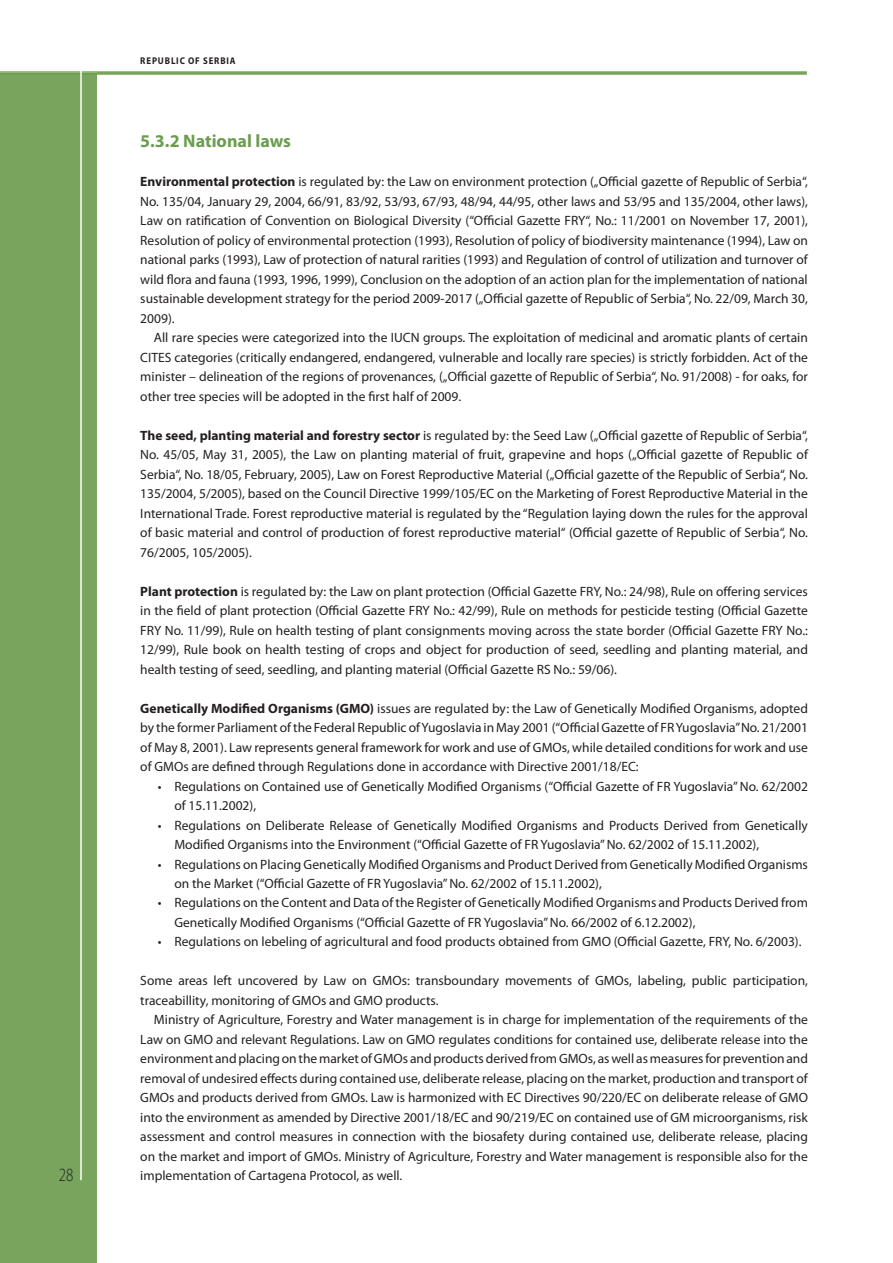
<style>
.page{position:relative;width:893px;height:1263px;background:#fff}
.page>*{position:absolute;margin:0;border:0;box-sizing:border-box;transform-origin:0 0}
.t1{font:300 18.75px "Myriad Pro";color:#231f20;scale:.8 1}
.t2{font:700 18px "Myriad Pro";color:#6c9d4f}
.t3{font:13.5px/19.5px "Myriad Pro";color:#231f20;text-align:justify}
.t4{font:700 9.75px "Myriad Pro";letter-spacing:.1em;color:#231f20;scale:.9 1}
.s1{font-weight:700}
</style>
<div class="page">
<div style="left:0;top:75px;width:97px;height:1188px;background:#78a45d"></div>
<svg style="left:0;top:71px;width:807px;height:4px;background:#8ab072"></svg>
<hr style="left:0;top:72px;width:97px;height:3px;background:#6d9e50">
<hr style="left:80px;top:64px;width:2px;height:1116px;background:#fff">
<h1 class="t1" style="left:59px;top:1163px;width:20px">28</h1>
<p class="t4" style="left:140px;top:55px;width:107px">REPUBLIC OF SERBIA</p>
<h2 class="t2" style="left:140px;top:129px;width:152px">5.3.2 National laws</h2>
<p class="t3" style="left:140px;top:172px;width:669px"><span class="s1">Environmental protection</span> is regulated by: the Law on environment protection („Official gazette of Republic of Serbia“, No. 135/04, January 29, 2004, 66/91, 83/92, 53/93, 67/93, 48/94, 44/95, other laws and 53/95 and 135/2004, other laws), Law on ratification of Convention on Biological Diversity (“Official Gazette FRY“, No.: 11/2001 on November 17, 2001), Resolution of policy of environmental protection (1993), Resolution of policy of biodiversity maintenance (1994), Law on national parks (1993), Law of protection of natural rarities (1993) and Regulation of control of utilization and turnover of wild flora and fauna (1993, 1996, 1999), Conclusion on the adoption of an action plan for the implementation of national sustainable development strategy for the period 2009-2017 („Official gazette of Republic of Serbia“, No. 22/09, March 30, 2009).</p>
<p class="t3" style="left:140px;top:328px;width:669px;text-indent:14px">All rare species were categorized into the IUCN groups. The exploitation of medicinal and aromatic plants of certain CITES categories (critically endangered, endangered, vulnerable and locally rare species) is strictly forbidden. Act of the minister – delineation of the regions of provenances, („Official gazette of Republic of Serbia“, No. 91/2008) - for oaks, for other tree species will be adopted in the first half of 2009.</p>
<p class="t3" style="left:140px;top:425px;width:669px"><span class="s1">The seed, planting material and forestry sector</span> is regulated by: the Seed Law („Official gazette of Republic of Serbia“, No. 45/05, May 31, 2005), the Law on planting material of fruit, grapevine and hops („Official gazette of Republic of Serbia“, No. 18/05, February, 2005), Law on Forest Reproductive Material („Official gazette of the Republic of Serbia“, No.<br>135/2004, 5/2005), based on the Council Directive 1999/105/EC on the Marketing of Forest Reproductive Material in the International Trade. Forest reproductive material is regulated by the “Regulation laying down the rules for the approval of basic material and control of production of forest reproductive material“ (Official gazette of Republic of Serbia“, No.<br>76/2005, 105/2005).</p>
<p class="t3" style="left:140px;top:581px;width:669px"><span class="s1">Plant protection</span> is regulated by: the Law on plant protection (Official Gazette FRY, No.: 24/98), Rule on offering services in the field of plant protection (Official Gazette FRY No.: 42/99), Rule on methods for pesticide testing (Official Gazette FRY No. 11/99), Rule on health testing of plant consignments moving across the state border (Official Gazette FRY No.:<br>12/99), Rule book on health testing of crops and object for production of seed, seedling and planting material, and health testing of seed, seedling, and planting material (Official Gazette RS No.: 59/06).</p>
<p class="t3" style="left:140px;top:698px;width:669px"><span class="s1">Genetically Modified Organisms (GMO)</span> issues are regulated by: the Law of Genetically Modified Organisms, adopted by the former Parliament of the Federal Republic of Yugoslavia in May 2001 (“Official Gazette of FR Yugoslavia” No. 21/2001 of May 8, 2001). Law represents general framework for work and use of GMOs, while detailed conditions for work and use of GMOs are defined through Regulations done in accordance with Directive 2001/18/EC:</p>
<p class="t3" style="left:174px;top:776px;width:635px;text-indent:-17px">• Regulations on Contained use of Genetically Modified Organisms (“Official Gazette of FR Yugoslavia” No. 62/2002 of 15.11.2002),</p>
<p class="t3" style="left:174px;top:815px;width:635px;text-indent:-17px">• Regulations on Deliberate Release of Genetically Modified Organisms and Products Derived from Genetically<br>Modified Organisms into the Environment (“Official Gazette of FR Yugoslavia” No. 62/2002 of 15.11.2002),</p>
<p class="t3" style="left:174px;top:854px;width:635px;text-indent:-17px">• Regulations on Placing Genetically Modified Organisms and Product Derived from Genetically Modified Organisms on the Market (“Official Gazette of FR Yugoslavia” No. 62/2002 of 15.11.2002),</p>
<p class="t3" style="left:174px;top:893px;width:635px;text-indent:-17px">• Regulations on the Content and Data of the Register of Genetically Modified Organisms and Products Derived from<br>Genetically Modified Organisms (“Official Gazette of FR Yugoslavia” No. 66/2002 of 6.12.2002),</p>
<p class="t3" style="left:158px;top:932px;width:645px">• Regulations on lebeling of agricultural and food products obtained from GMO (Official Gazette, FRY, No. 6/2003).</p>
<p class="t3" style="left:140px;top:971px;width:669px">Some areas left uncovered by Law on GMOs: transboundary movements of GMOs, labeling, public participation, traceabillity, monitoring of GMOs and GMO products.</p>
<p class="t3" style="left:140px;top:1010px;width:669px;text-indent:14px">Ministry of Agriculture, Forestry and Water management is in charge for implementation of the requirements of the Law on GMO and relevant Regulations. Law on GMO regulates conditions for contained use, deliberate release into the environment and placing on the market of GMOs and products derived from GMOs, as well as measures for prevention and removal of undesired effects during contained use, deliberate release, placing on the market, production and transport of GMOs and products derived from GMOs. Law is harmonized with EC Directives 90/220/EC on deliberate release of GMO into the environment as amended by Directive 2001/18/EC and 90/219/EC on contained use of GM microorganisms, risk assessment and control measures in connection with the biosafety during contained use, deliberate release, placing on the market and import of GMOs. Ministry of Agriculture, Forestry and Water management is responsible also for the implementation of Cartagena Protocol, as well.</p>
</div>
